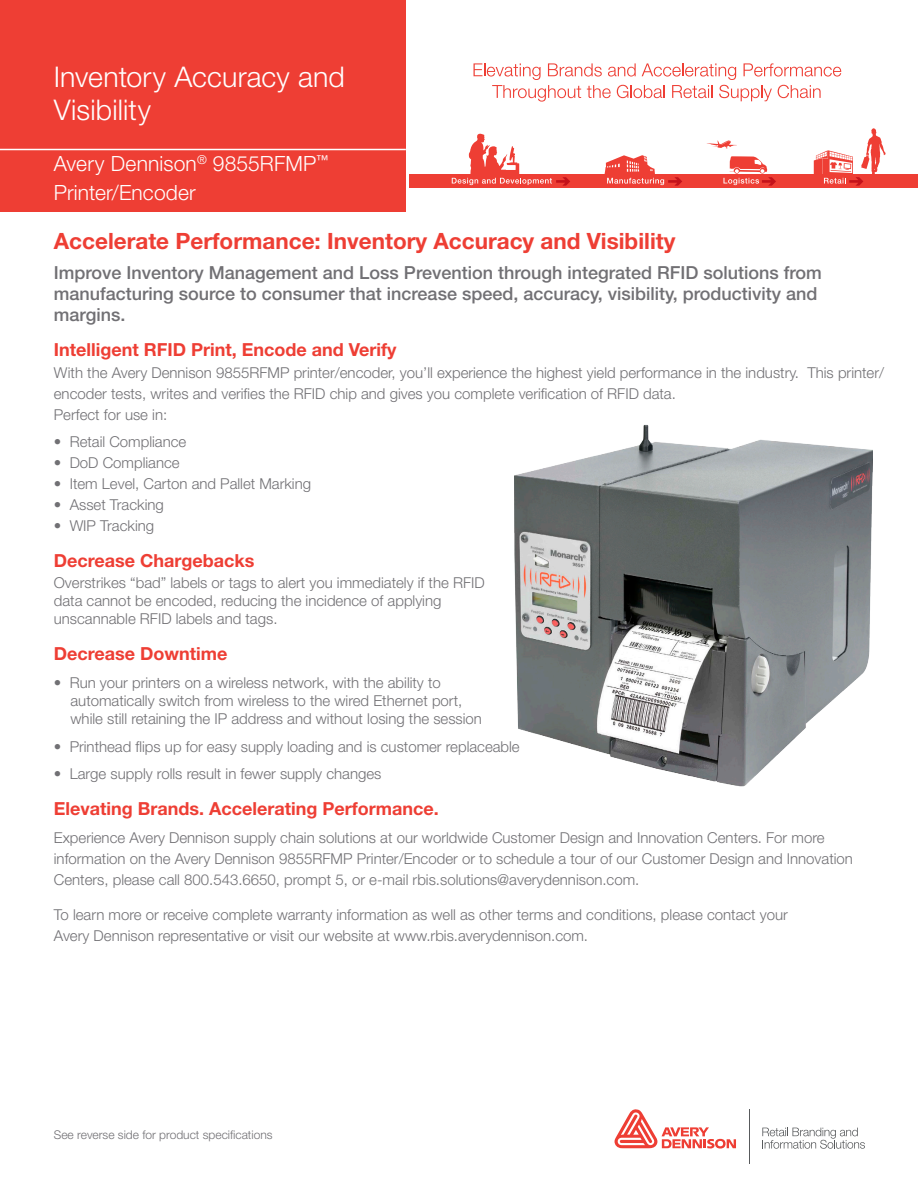
<style>
.page{position:relative;width:918px;height:1188px;background:#fff}
.page>*{position:absolute;margin:0;border:0;box-sizing:border-box;transform-origin:0 0}
.t1{font:300 28.5px/33px "Helvetica Neue LT Std";letter-spacing:.005em;color:#fff}
.t2{font:700 22.5px "Helvetica Neue LT Std";color:#ee3e34}
.t3{font:300 21px "Helvetica Neue LT Std";letter-spacing:.005em;color:#fff}
.t4{font:500 18px/21px "Helvetica Neue LT Std";color:#717074}
.TEXT{font:700 18px "Helvetica Neue LT Std";color:#ee3e34}
.TEXT-2{font:300 15px/21px "Helvetica Neue LT Std";color:#717074}
.t5{font:300 12px "Helvetica Neue LT Std";color:#717074}
</style>
<div class="page">
<img style="left:514px;top:425px;width:358px;height:362px">
<svg style="left:615px;top:1109px;width:121px;height:40px"></svg>
<hr style="left:749px;top:1109px;width:1px;height:55px;background:#585a5c">
<svg style="left:762px;top:1128px;width:103px;height:21px"></svg>
<div style="left:0;top:0;width:406px;height:212px;background:#ee3e34"></div>
<svg style="left:474px;top:63px;width:367px;height:39px"></svg>
<hr style="left:0;top:149px;width:406px;height:1px;background:#fff">
<div style="left:409px;top:174px;width:509px;height:13px;background:#ee3e34"></div>
<svg style="left:814px;top:128px;width:72px;height:58px"></svg>
<svg style="left:452px;top:133px;width:118px;height:53px"></svg>
<svg style="left:604px;top:140px;width:172px;height:46px"></svg>
<p class="t1" style="left:54px;top:60px;width:293px">Inventory Accuracy and<br>Visibility</p>
<p class="t3" style="left:54px;top:151px;width:276px">Avery Dennison<sup>®</sup> 9855RFMP<sup>™</sup></p>
<p class="t3" style="left:54px;top:180px;width:144px">Printer/Encoder</p>
<p class="t2" style="left:54px;top:227px;width:623px">Accelerate Performance: Inventory Accuracy and Visibility</p>
<p class="t4" style="left:54px;top:262px;width:769px">Improve Inventory Management and Loss Prevention through integrated RFID solutions from manufacturing source to consumer that increase speed, accuracy, visibility, productivity and margins.</p>
<p class="TEXT" style="left:54px;top:338px;width:344px">Intelligent RFID Print, Encode and Verify</p>
<p class="TEXT-2" style="left:54px;top:362px;width:832px">With the Avery Dennison 9855RFMP printer/encoder, you’ll experience the highest yield performance in the industry. This printer/ encoder tests, writes and verifies the RFID chip and gives you complete verification of RFID data.<br>Perfect for use in:</p>
<p class="TEXT-2" style="left:54px;top:431px;width:134px">• Retail Compliance</p>
<p class="TEXT-2" style="left:54px;top:452px;width:127px">• DoD Compliance</p>
<p class="TEXT-2" style="left:54px;top:473px;width:259px">• Item Level, Carton and Pallet Marking</p>
<p class="TEXT-2" style="left:54px;top:494px;width:112px">• Asset Tracking</p>
<p class="TEXT-2" style="left:54px;top:515px;width:102px">• WIP Tracking</p>
<p class="TEXT" style="left:54px;top:549px;width:202px">Decrease Chargebacks</p>
<p class="TEXT-2" style="left:54px;top:573px;width:432px;line-height:18px">Overstrikes “bad” labels or tags to alert you immediately if the RFID data cannot be encoded, reducing the incidence of applying unscannable RFID labels and tags.</p>
<p class="TEXT" style="left:54px;top:642px;width:175px">Decrease Downtime</p>
<p class="TEXT-2" style="left:71px;top:673px;width:413px;line-height:18px;text-indent:-17px">• Run your printers on a wireless network, with the ability to automatically switch from wireless to the wired Ethernet port, while still retaining the IP address and without losing the session</p>
<p class="TEXT-2" style="left:54px;top:735px;width:467px">• Printhead flips up for easy supply loading and is customer replaceable</p>
<p class="TEXT-2" style="left:54px;top:763px;width:329px">• Large supply rolls result in fewer supply changes</p>
<p class="TEXT" style="left:54px;top:798px;width:386px">Elevating Brands. Accelerating Performance.</p>
<p class="TEXT-2" style="left:54px;top:827px;width:801px">Experience Avery Dennison supply chain solutions at our worldwide Customer Design and Innovation Centers. For more information on the Avery Dennison 9855RFMP Printer/Encoder or to schedule a tour of our Customer Design and Innovation<br>Centers, please call 800.543.6650, prompt 5, or e-mail rbis.solutions@averydennison.com.</p>
<p class="TEXT-2" style="left:54px;top:903px;width:736px">To learn more or receive complete warranty information as well as other terms and conditions, please contact your<br>Avery Dennison representative or visit our website at www.rbis.averydennison.com.</p>
<p class="t5" style="left:54px;top:1127px;width:220px">See reverse side for product specifications</p>
</div>
